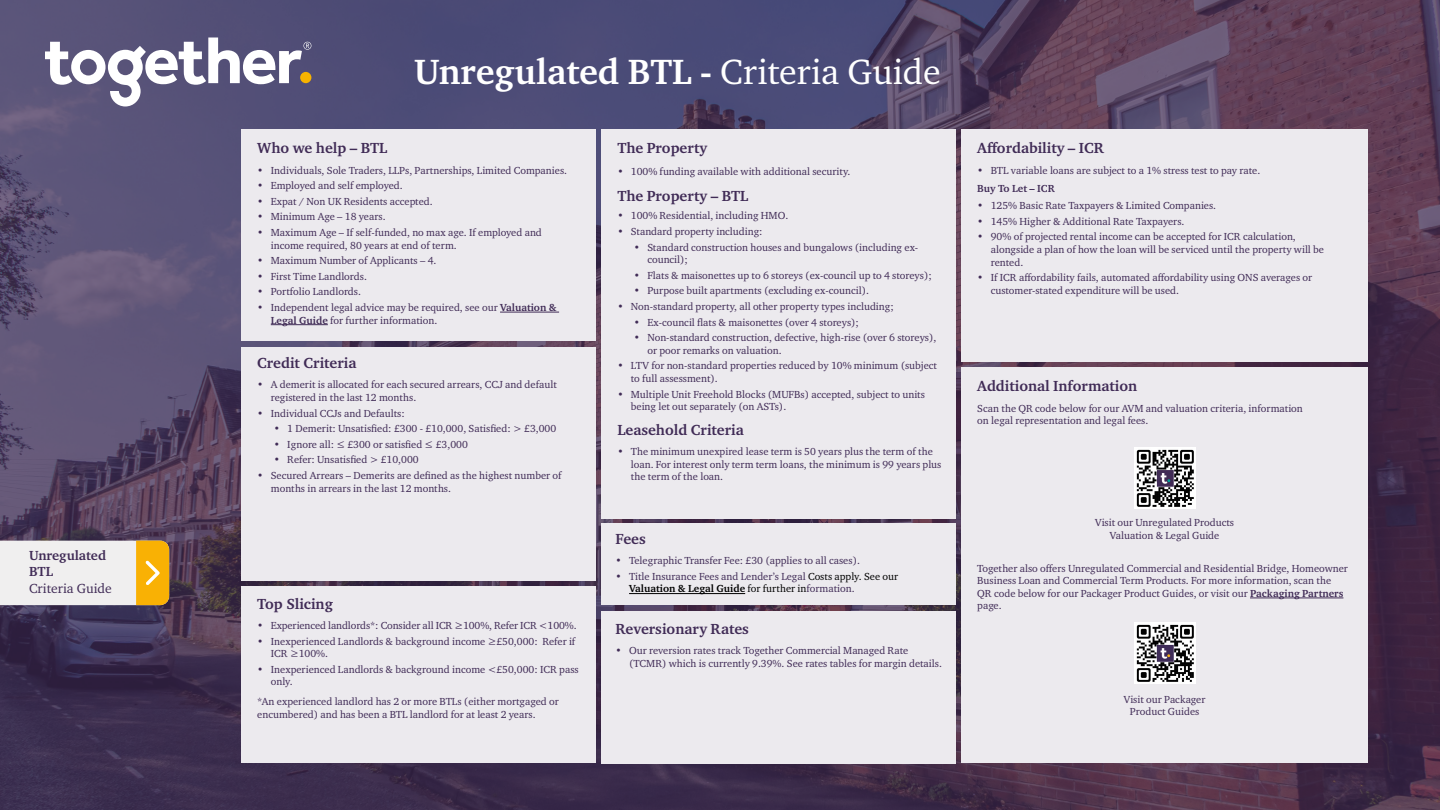
<style>
.page{position:relative;width:1440px;height:810px;background:#fff}
.page>*{position:absolute;margin:0;border:0;box-sizing:border-box;transform-origin:0 0}
.t1{font:700 36px "Charter ITC Pro";color:#fff}
.t2{font:700 15px "Charter ITC Pro";color:#402b56}
.t3{font:700 13.5px/16.2px "Charter ITC Pro";color:#402b56}
.t4{font:13.5px "Charter ITC Pro";color:#402b56}
.t5{font:10.5px/12.6px "Charter ITC Pro";color:#402b56}
.t6{font:700 10.5px "Charter ITC Pro";color:#402b56}
.s1{font-weight:400}
.s2{font-weight:700}
.s3{color:#000}
.s4{font-weight:700;color:#000}
</style>
<div class="page">
<img style="left:0;top:0;width:1440px;height:810px">
<svg style="left:45px;top:38px;width:266px;height:68px"></svg>
<svg style="left:0;top:541px;width:169px;height:64px"></svg>
<div style="left:241px;top:129px;width:355px;height:211px;background:#eceaee"></div>
<div style="left:601px;top:129px;width:355px;height:389px;background:#eceaee"></div>
<div style="left:961px;top:129px;width:407px;height:232px;background:#eceaee"></div>
<div style="left:961px;top:368px;width:407px;height:396px;background:#eceaee"></div>
<div style="left:241px;top:347px;width:355px;height:234px;background:#eceaee"></div>
<div style="left:241px;top:586px;width:355px;height:178px;background:#eceaee"></div>
<div style="left:601px;top:524px;width:355px;height:81px;background:#eceaee"></div>
<div style="left:601px;top:611px;width:355px;height:153px;background:#eceaee"></div>
<hr style="left:500px;top:312px;width:59px;height:1px;background:#402b56">
<hr style="left:271px;top:324px;width:57px;height:1px;background:#402b56">
<hr style="left:629px;top:593px;width:116px;height:1px;background:#000">
<hr style="left:1250px;top:597px;width:93px;height:1px;background:#402b56">
<img style="left:1134px;top:622px;width:61px;height:61px">
<img style="left:1134px;top:447px;width:61px;height:61px">
<p class="t3" style="left:29px;top:547px;width:79px">Unregulated<br>BTL</p>
<p class="t4" style="left:29px;top:580px;width:84px">Criteria Guide</p>
<h1 class="t1" style="left:414px;top:49px;width:528px">Unregulated BTL - <span class="s1">Criteria Guide</span></h1>
<h2 class="t2" style="left:257px;top:139px;width:132px">Who we help – BTL</h2>
<p class="t5" style="left:257px;top:163px;width:311px">• Individuals, Sole Traders, LLPs, Partnerships, Limited Companies.</p>
<p class="t5" style="left:257px;top:179px;width:147px">• Employed and self employed.</p>
<p class="t5" style="left:257px;top:195px;width:177px">• Expat / Non UK Residents accepted.</p>
<p class="t5" style="left:257px;top:210px;width:130px">• Minimum Age – 18 years.</p>
<p class="t5" style="left:271px;top:226px;width:273px;text-indent:-14px">• Maximum Age – If self-funded, no max age. If employed and income required, 80 years at end of term.</p>
<p class="t5" style="left:257px;top:254px;width:181px">• Maximum Number of Applicants – 4.</p>
<p class="t5" style="left:257px;top:270px;width:111px">• First Time Landlords.</p>
<p class="t5" style="left:257px;top:285px;width:105px">• Portfolio Landlords.</p>
<p class="t5" style="left:271px;top:301px;width:287px;text-indent:-14px">• Independent legal advice may be required, see our <span class="s2">Valuation &amp;<br>Legal Guide</span> for further information.</p>
<h2 class="t2" style="left:257px;top:354px;width:101px">Credit Criteria</h2>
<p class="t5" style="left:271px;top:378px;width:288px;text-indent:-14px">• A demerit is allocated for each secured arrears, CCJ and default registered in the last 12 months.</p>
<p class="t5" style="left:257px;top:406px;width:149px">• Individual CCJs and Defaults:</p>
<p class="t5" style="left:274px;top:422px;width:284px">• 1 Demerit: Unsatisfied: £300 - £10,000, Satisfied: &gt; £3,000</p>
<p class="t5" style="left:274px;top:438px;width:196px">• Ignore all: ≤ £300 or satisfied ≤ £3,000</p>
<p class="t5" style="left:274px;top:453px;width:146px">• Refer: Unsatisfied &gt; £10,000</p>
<p class="t5" style="left:271px;top:469px;width:292px;text-indent:-14px">• Secured Arrears – Demerits are defined as the highest number of months in arrears in the last 12 months.</p>
<h2 class="t2" style="left:617px;top:139px;width:91px">The Property</h2>
<p class="t5" style="left:617px;top:165px;width:235px">• 100% funding available with additional security.</p>
<h2 class="t2" style="left:617px;top:186px;width:132px">The Property – BTL</h2>
<p class="t5" style="left:617px;top:209px;width:172px">• 100% Residential, including HMO.</p>
<p class="t5" style="left:617px;top:225px;width:147px">• Standard property including:</p>
<p class="t5" style="left:647px;top:241px;width:272px;text-indent:-14px">• Standard construction houses and bungalows (including ex&shy;council);</p>
<p class="t5" style="left:634px;top:269px;width:299px">• Flats &amp; maisonettes up to 6 storeys (ex-council up to 4 storeys);</p>
<p class="t5" style="left:634px;top:284px;width:237px">• Purpose built apartments (excluding ex-council).</p>
<p class="t5" style="left:617px;top:300px;width:278px">• Non-standard property, all other property types including;</p>
<p class="t5" style="left:634px;top:316px;width:227px">• Ex-council flats &amp; maisonettes (over 4 storeys);</p>
<p class="t5" style="left:647px;top:331px;width:291px;text-indent:-14px">• Non-standard construction, defective, high-rise (over 6 storeys), or poor remarks on valuation.</p>
<p class="t5" style="left:631px;top:359px;width:308px;text-indent:-14px">• LTV for non-standard properties reduced by 10% minimum (subject to full assessment).</p>
<p class="t5" style="left:631px;top:388px;width:296px;text-indent:-14px">• Multiple Unit Freehold Blocks (MUFBs) accepted, subject to units being let out separately (on ASTs).</p>
<h2 class="t2" style="left:617px;top:421px;width:128px">Leasehold Criteria</h2>
<p class="t5" style="left:631px;top:445px;width:312px;text-indent:-14px">• The minimum unexpired lease term is 50 years plus the term of the loan. For interest only term term loans, the minimum is 99 years plus the term of the loan.</p>
<h2 class="t2" style="left:977px;top:139px;width:128px">Affordability – ICR</h2>
<p class="t5" style="left:977px;top:163px;width:285px">• BTL variable loans are subject to a 1% stress test to pay rate.</p>
<p class="t6" style="left:977px;top:182px;width:79px">Buy To Let – ICR</p>
<p class="t5" style="left:977px;top:199px;width:240px">• 125% Basic Rate Taxpayers &amp; Limited Companies.</p>
<p class="t5" style="left:977px;top:215px;width:209px">• 145% Higher &amp; Additional Rate Taxpayers.</p>
<p class="t5" style="left:991px;top:230px;width:335px;text-indent:-14px">• 90% of projected rental income can be accepted for ICR calculation, alongside a plan of how the loan will be serviced until the property will be rented.</p>
<p class="t5" style="left:991px;top:271px;width:323px;text-indent:-14px">• If ICR affordability fails, automated affordability using ONS averages or customer-stated expenditure will be used.</p>
<h2 class="t2" style="left:977px;top:377px;width:162px">Additional Information</h2>
<p class="t5" style="left:977px;top:401px;width:327px">Scan the QR code below for our AVM and valuation criteria, information on legal representation and legal fees.</p>
<h2 class="t2" style="left:257px;top:594px;width:77px">Top Slicing</h2>
<p class="t5" style="left:257px;top:619px;width:321px">• Experienced landlords*: Consider all ICR ≥100%, Refer ICR &lt;100%.</p>
<p class="t5" style="left:271px;top:634px;width:306px;text-indent:-14px">• Inexperienced Landlords &amp; background income ≥£50,000: Refer if<br>ICR ≥100%.</p>
<p class="t5" style="left:271px;top:663px;width:309px;text-indent:-14px">• Inexperienced Landlords &amp; background income &lt;£50,000: ICR pass only.</p>
<p class="t5" style="left:257px;top:695px;width:303px">*An experienced landlord has 2 or more BTLs (either mortgaged or encumbered) and has been a BTL landlord for at least 2 years.</p>
<p class="t5" style="left:1095px;top:516px;width:140px;text-align:center">Visit our Unregulated Products<br>Valuation &amp; Legal Guide</p>
<h2 class="t2" style="left:616px;top:530px;width:32px">Fees</h2>
<p class="t5" style="left:616px;top:554px;width:246px">• Telegraphic Transfer Fee: £30 (applies to all cases).</p>
<p class="t5" style="left:629px;top:570px;width:271px;text-indent:-14px">• Title Insurance Fees and Lender’s Legal <span class="s3">Costs apply. See our<br></span><span class="s4">Valuation &amp; Legal Guide</span> <span class="s3">for further in</span>formation.</p>
<p class="t5" style="left:977px;top:562px;width:372px">Together also offers Unregulated Commercial and Residential Bridge, Homeowner Business Loan and Commercial Term Products. For more information, scan the QR code below for our Packager Product Guides, or visit our <span class="s2">Packaging Partners </span>page.</p>
<h2 class="t2" style="left:616px;top:620px;width:135px">Reversionary Rates</h2>
<p class="t5" style="left:629px;top:644px;width:314px;text-indent:-14px">• Our reversion rates track Together Commercial Managed Rate (TCMR) which is currently 9.39%. See rates tables for margin details.</p>
<p class="t5" style="left:1124px;top:693px;width:83px;text-align:center">Visit our Packager<br>Product Guides</p>
</div>
